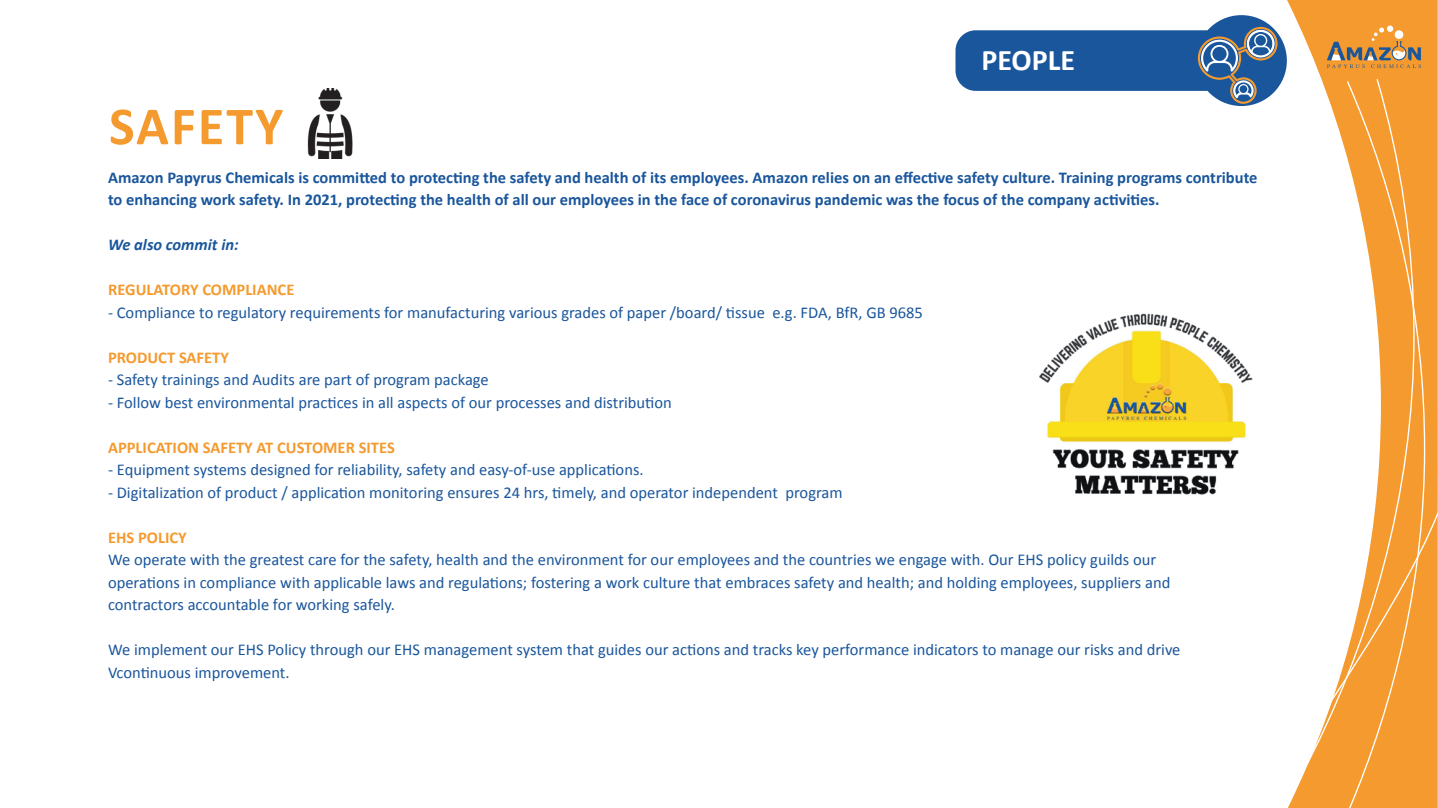
<style>
.page{position:relative;width:1438px;height:808px;background:#fff}
.page>*{position:absolute;margin:0;border:0;box-sizing:border-box;transform-origin:0 0}
.t1{font:700 54px "Calibri";letter-spacing:.04em;color:#f49a2e}
.t2{font:700 30px "Calibri";color:#fff}
.t3{font:16.5px/22.5px "Calibri";color:#1a569c}
.t4{font:700 16.5px/22.5px "Calibri";color:#1a569c}
.t5{font:700 16.5px "Calibri";color:#f49a2e}
.t6{font:italic 700 16.5px "Calibri";color:#1a569c}
</style>
<div class="page">
<svg style="left:1286px;top:0;width:151px;height:808px;fill:#f49a2e"></svg>
<svg style="left:1298px;top:77px;width:47px;height:700px"></svg>
<svg style="left:1345px;top:79px;width:80px;height:729px"></svg>
<svg style="left:1326px;top:503px;width:111px;height:203px"></svg>
<svg style="left:1304px;top:0;width:116px;height:83px;background:#e59d45"></svg>
<svg style="left:955px;top:15px;width:331px;height:91px"></svg>
<img style="left:307px;top:88px;width:46px;height:71px">
<img style="left:1039px;top:301px;width:263px;height:205px">
<h2 class="t2" style="left:981px;top:41px;width:95px">PEOPLE</h2>
<h1 class="t1" style="left:109px;top:93px;width:176px">SAFETY</h1>
<p class="t4" style="left:108px;top:165px;width:1150px">Amazon Papyrus Chemicals is committed to protecting the safety and health of its employees. Amazon relies on an effective safety culture. Training programs contribute to enhancing work safety. In 2021, protecting the health of all our employees in the face of coronavirus pandemic was the focus of the company activities.</p>
<p class="t6" style="left:108px;top:234px;width:132px">We also commit in:</p>
<p class="t5" style="left:108px;top:279px;width:188px">REGULATORY COMPLIANCE</p>
<p class="t3" style="left:108px;top:300px;width:816px">- Compliance to regulatory requirements for manufacturing various grades of paper /board/ tissue e.g. FDA, BfR, GB 9685</p>
<p class="t5" style="left:108px;top:347px;width:122px">PRODUCT SAFETY</p>
<p class="t3" style="left:108px;top:368px;width:382px">- Safety trainings and Audits are part of program package</p>
<p class="t3" style="left:108px;top:390px;width:565px">- Follow best environmental practices in all aspects of our processes and distribution</p>
<p class="t5" style="left:108px;top:437px;width:288px">APPLICATION SAFETY AT CUSTOMER SITES</p>
<p class="t3" style="left:108px;top:458px;width:537px">- Equipment systems designed for reliability, safety and easy-of-use applications.</p>
<p class="t3" style="left:108px;top:480px;width:736px">- Digitalization of product / application monitoring ensures 24 hrs, timely, and operator independent program</p>
<p class="t5" style="left:108px;top:527px;width:80px">EHS POLICY</p>
<p class="t3" style="left:108px;top:548px;width:1063px">We operate with the greatest care for the safety, health and the environment for our employees and the countries we engage with. Our EHS policy guilds our operations in compliance with applicable laws and regulations; fostering a work culture that embraces safety and health; and holding employees, suppliers and contractors accountable for working safely.</p>
<p class="t3" style="left:108px;top:638px;width:1073px">We implement our EHS Policy through our EHS management system that guides our actions and tracks key performance indicators to manage our risks and drive<br>Vcontinuous improvement.</p>
</div>
